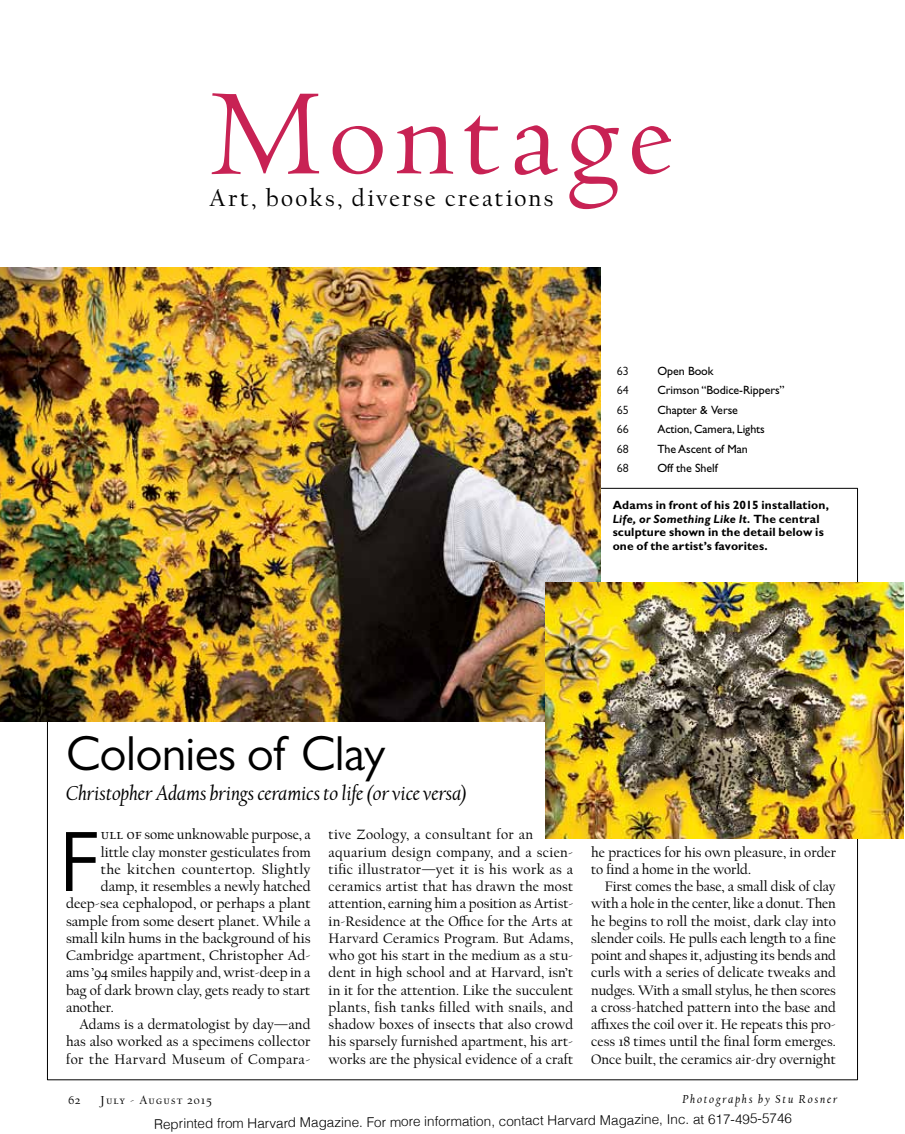
<style>
.page{position:relative;width:905px;height:1134px;background:#fff}
.page>*{position:absolute;margin:0;border:0;box-sizing:border-box;transform-origin:0 0}
.t1{font:127.5px "Centaur MT Std";letter-spacing:.055em;color:#c82254}
.t2{font:86.4px "Gill Sans MT Std";color:#000}
.t3{font:49.5px "Gill Sans MT Std";letter-spacing:-.015em;color:#000}
.t4{font:24px "Cal Harvard";letter-spacing:.1em;color:#000}
.t5{font:italic 21px "Cal Harvard";letter-spacing:-.005em;color:#000}
.t6{font:14.25px/17.2px "Cal Harvard";letter-spacing:.005em;color:#000}
.t7{font:14.25px "Cal Harvard";letter-spacing:.03em;color:#000}
.t8{font:300 13.5px "Helvetica";letter-spacing:-.01em;color:#000}
.t9{font:700 12px/13.5px "Gill Sans Std";letter-spacing:.015em;color:#000}
.t10{font:12px "Gill Sans Std";letter-spacing:-.005em;color:#000}
.t11{font:italic 12px "Cal Harvard";letter-spacing:.15em;color:#000}
.t12{font:12px "Cal Harvard";letter-spacing:.1em;color:#000}
.t13{font:12px "Gill Sans MT Std";letter-spacing:-.005em;color:#000}
.s1{font-style:italic}
.s2{font-size:15.75px}
</style>
<div class="page">
<hr style="left:47px;top:1080px;width:810px;height:1px;background:#000">
<hr style="left:47px;top:659px;width:1px;height:421px;background:#000">
<hr style="left:857px;top:488px;width:1px;height:592px;background:#000">
<hr style="left:590px;top:488px;width:267px;height:1px;background:#000">
<img style="left:0;top:267px;width:600px;height:454px">
<img style="left:545px;top:582px;width:358px;height:257px">
<h1 class="t1" style="left:210px;top:65px;width:465px">Montage</h1>
<h3 class="t4" style="left:209px;top:186px;width:345px">Art, books, diverse creations</h3>
<p class="t13" style="left:617px;top:363px;width:13px">63</p>
<p class="t10" style="left:657px;top:364px;width:58px">Open Book</p>
<p class="t13" style="left:617px;top:383px;width:13px">64</p>
<p class="t10" style="left:657px;top:383px;width:129px">Crimson “Bodice-Rippers”</p>
<p class="t13" style="left:617px;top:402px;width:13px">65</p>
<p class="t10" style="left:657px;top:403px;width:82px">Chapter &amp; Verse</p>
<p class="t13" style="left:617px;top:422px;width:13px">66</p>
<p class="t10" style="left:657px;top:422px;width:109px">Action, Camera, Lights</p>
<p class="t13" style="left:617px;top:441px;width:13px">68</p>
<p class="t10" style="left:657px;top:442px;width:92px">The Ascent of Man</p>
<p class="t13" style="left:617px;top:461px;width:13px">68</p>
<p class="t10" style="left:657px;top:461px;width:62px">Off the Shelf</p>
<p class="t9" style="left:612px;top:498px;width:218px">Adams in front of his 2015 installation, <span class="s1">Life, or Something Like It.</span> The central sculpture shown in the detail below is one of the artist’s favorites.</p>
<h3 class="t3" style="left:66px;top:724px;width:321px">Colonies of Clay</h3>
<h3 class="t5" style="left:66px;top:783px;width:403px">Christopher Adams brings ceramics to life (or vice versa)</h3>
<h2 class="t2" style="left:59px;top:811px;width:41px">F</h2>
<p class="t6" style="left:101px;top:827px;width:211px"><span class="s2">ull of</span> some unknowable purpose, a</p>
<p class="t6" style="left:328px;top:827px;width:246px">tive Zoology, a consultant for an aquarium design company, and a scien&shy;tific illustrator—yet it is his work as a ceramics artist that has drawn the most attention, earning him a position as Artist&shy;in-Residence at the Office for the Arts at Harvard Ceramics Program. But Adams, who got his start in the medium as a stu&shy;dent in high school and at Harvard, isn’t in it for the attention. Like the succulent plants, fish tanks filled with snails, and shadow boxes of insects that also crowd his sparsely furnished apartment, his art&shy;works are the physical evidence of a craft</p>
<p class="t6" style="left:101px;top:844px;width:211px">little clay monster gesticulates from</p>
<p class="t6" style="left:101px;top:861px;width:211px">the kitchen countertop. Slightly</p>
<p class="t6" style="left:101px;top:879px;width:211px">damp, it resembles a newly hatched</p>
<p class="t6" style="left:66px;top:896px;width:246px">deep-sea cephalopod, or perhaps a plant</p>
<p class="t6" style="left:66px;top:913px;width:246px">sample from some desert planet. While a</p>
<p class="t6" style="left:66px;top:930px;width:246px">small kiln hums in the background of his</p>
<p class="t6" style="left:66px;top:948px;width:246px">Cambridge apartment, Christopher Ad-</p>
<p class="t6" style="left:66px;top:965px;width:246px">ams ’94 smiles happily and, wrist-deep in a</p>
<p class="t6" style="left:66px;top:982px;width:246px">bag of dark brown clay, gets ready to start</p>
<p class="t6" style="left:66px;top:999px;width:49px">another.</p>
<p class="t6" style="left:79px;top:1017px;width:232px">Adams is a dermatologist by day—and</p>
<p class="t6" style="left:66px;top:1034px;width:246px">has also worked as a specimens collector</p>
<p class="t7" style="left:66px;top:1052px;width:246px">for the Harvard Museum of Compara-</p>
<p class="t6" style="left:591px;top:844px;width:246px">he practices for his own pleasure, in order to find a home in the world.</p>
<p class="t6" style="left:591px;top:879px;width:246px;text-align:justify;text-indent:13px">First comes the base, a small disk of clay with a hole in the center, like a donut. Then he begins to roll the moist, dark clay into slender coils. He pulls each length to a fine point and shapes it, adjusting its bends and curls with a series of delicate tweaks and nudges. With a small stylus, he then scores a cross-hatched pattern into the base and affixes the coil over it. He repeats this pro&shy;cess 18 times until the final form emerges.<br>Once built, the ceramics air-dry overnight</p>
<p class="t11" style="left:682px;top:1093px;width:156px">Photographs by Stu Rosner</p>
<p class="t12" style="left:68px;top:1094px;width:14px">62</p>
<p class="t12" style="left:101px;top:1094px;width:112px">July - August 2015</p>
<p class="t8" style="left:154px;top:1115px;width:639px">Reprinted from Harvard Magazine. For more information, contact Harvard Magazine, Inc. at 617-495-5746</p>
</div>
